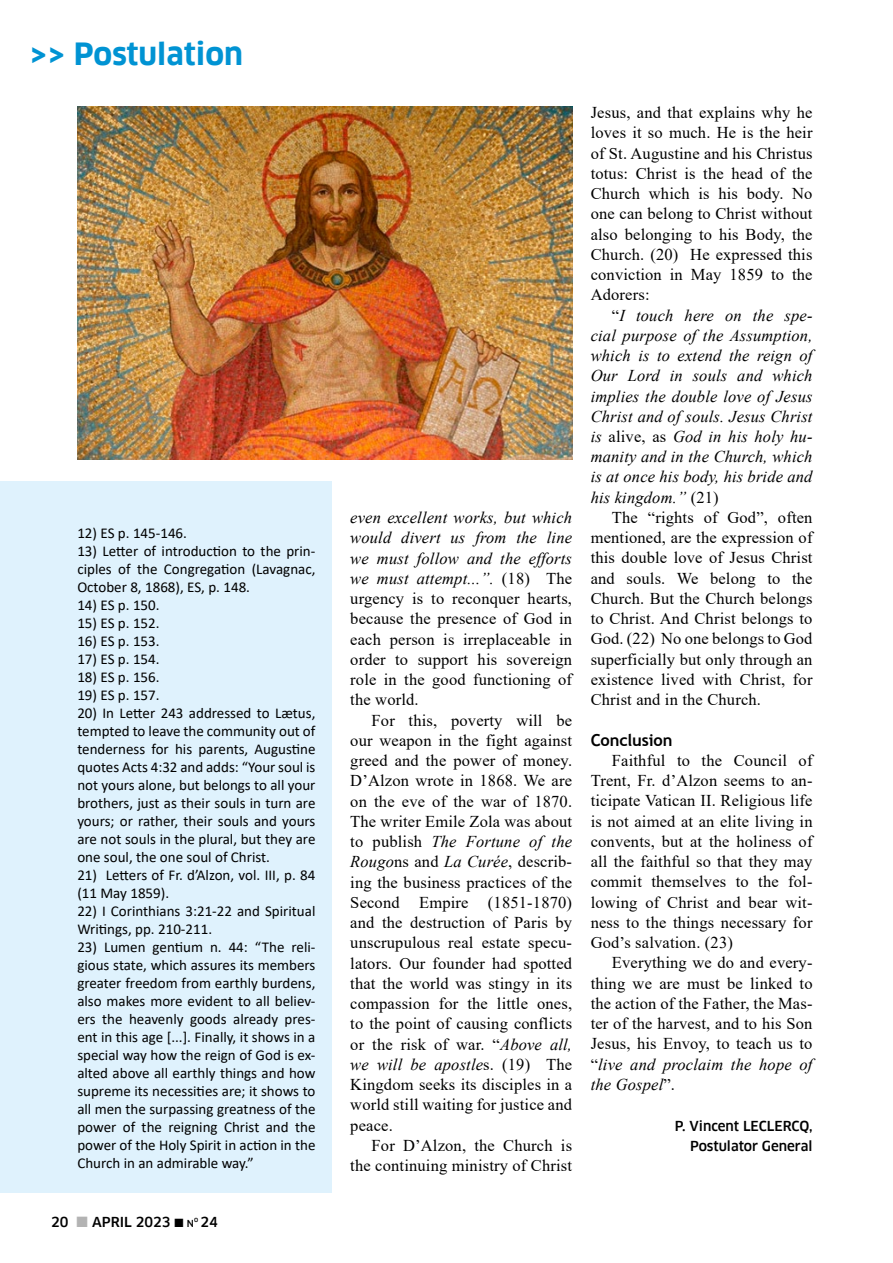
<style>
.page{position:relative;width:893px;height:1263px;background:#fff}
.page>*{position:absolute;margin:0;border:0;box-sizing:border-box;transform-origin:0 0}
.t1{font:700 30px "Clan";color:#0093d3}
.t2{font:16.5px/20.2px "Times New Roman";letter-spacing:.01em;color:#000;text-align:justify}
.t3{font:italic 16.5px/20.2px "Times New Roman";letter-spacing:.01em;color:#000;text-align:justify}
.t4{font:700 16.5px "Trebuchet MS";letter-spacing:-.01em;color:#000}
.t5{font:15px/18px "Calibri";color:#000;text-align:justify}
.t6{font:500 13.5px/20.2px "Clan";color:#000;text-align:right}
.t7{font:500 13.5px "Clan";color:#000}
.t8{font:500 5.55px "Clan";color:#000}
.s1{color:#b3b3b3}
.s2{font-size:9.45px}
.s3{font-style:italic}
.s4{font-style:normal}
</style>
<div class="page">
<div style="left:0;top:481px;width:332px;height:712px;background:#dff2fd"></div>
<img style="left:77px;top:107px;width:495px;height:353px">
<h1 class="t1" style="left:30px;top:37px;width:215px">&gt;&gt; Postulation</h1>
<p class="t5" style="left:77px;top:524px;width:111px">12) ES p. 145-146.</p>
<p class="t5" style="left:77px;top:542px;width:240px">13) Letter of introduction to the prin&shy;ciples of the Congregation (Lavagnac, October 8, 1868), ES, p. 148.</p>
<p class="t5" style="left:77px;top:596px;width:84px">14) ES p. 150.</p>
<p class="t5" style="left:77px;top:614px;width:84px">15) ES p. 152.</p>
<p class="t5" style="left:77px;top:632px;width:84px">16) ES p. 153.</p>
<p class="t5" style="left:77px;top:650px;width:84px">17) ES p. 154.</p>
<p class="t5" style="left:77px;top:668px;width:84px">18) ES p. 156.</p>
<p class="t5" style="left:77px;top:686px;width:84px">19) ES p. 157.</p>
<p class="t5" style="left:77px;top:704px;width:240px">20) In Letter 243 addressed to Lætus, tempted to leave the community out of tenderness for his parents, Augustine quotes Acts 4:32 and adds: “Your soul is not yours alone, but belongs to all your brothers, just as their souls in turn are yours; or rather, their souls and yours are not souls in the plural, but they are one soul, the one soul of Christ.</p>
<p class="t5" style="left:77px;top:866px;width:240px">21) Letters of Fr. d’Alzon, vol. III, p. 84 (11 May 1859).</p>
<p class="t5" style="left:77px;top:902px;width:240px">22) I Corinthians 3:21-22 and Spiritual<br>Writings, pp. 210-211.</p>
<p class="t5" style="left:77px;top:938px;width:240px">23) Lumen gentium n. 44: “The reli&shy;gious state, which assures its members greater freedom from earthly burdens, also makes more evident to all believ&shy;ers the heavenly goods already pres&shy;ent in this age [...]. Finally, it shows in a special way how the reign of God is ex&shy;alted above all earthly things and how supreme its necessities are; it shows to all men the surpassing greatness of the power of the reigning Christ and the power of the Holy Spirit in action in the Church in an admirable way.”</p>
<p class="t6" style="left:77px;top:1211px;width:119px"><span class="s1">■</span> APRIL 2023 ■ <span class="s2">n</span></p>
<p class="t8" style="left:194px;top:1217px;width:6px">o</p>
<p class="t6" style="left:51px;top:1211px;width:19px">20</p>
<p class="t7" style="left:200px;top:1214px;width:19px">24</p>
<p class="t2" style="left:350px;top:507px;width:223px"><span class="s3">even excellent works, but which would divert us from the line we must follow and the efforts we must attempt...”.</span> (18) The urgency is to reconquer hearts, because the presence of God in each person is irreplaceable in order to support his sovereign role in the good functioning of the world.</p>
<p class="t2" style="left:350px;top:709px;width:223px;text-indent:21px">For this, poverty will be our weapon in the fight against greed and the power of money.<br>D’Alzon wrote in 1868. We are on the eve of the war of 1870.<br>The writer Emile Zola was about to publish <span class="s3">The Fortune of the Rougo</span>ns and <span class="s3">La Curée</span>, describ&shy;ing the business practices of the Second Empire (1851-1870) and the destruction of Paris by unscrupulous real estate specu&shy;lators. Our founder had spotted that the world was stingy in its compassion for the little ones, to the point of causing conflicts or the risk of war. “<span class="s3">Above all, we will be apostle</span>s. (19) The Kingdom seeks its disciples in a world still waiting for justice and peace.</p>
<p class="t2" style="left:350px;top:1135px;width:223px;text-align:right">For D’Alzon, the Church is the continuing ministry of Christ</p>
<p class="t2" style="left:591px;top:102px;width:223px">Jesus, and that explains why he loves it so much. He is the heir of St. Augustine and his Christus totus: Christ is the head of the Church which is his body. No one can belong to Christ without also belonging to his Body, the Church. (20) He expressed this conviction in May 1859 to the Adorers:</p>
<p class="t3" style="left:591px;top:304px;width:223px;text-indent:21px"><span class="s4">“</span>I touch here on the spe&shy;cial purpose of the Assumption, which is to extend the reign of Our Lord in souls and which implies the double love of Jesus Christ and of souls. Jesus Christ is <span class="s4">alive, as</span> God in his holy hu&shy;manity and in the Church, which is at once his body, his bride and his kingdom.” <span class="s4">(21)</span></p>
<p class="t2" style="left:591px;top:507px;width:223px;text-indent:21px">The “rights of God”, often mentioned, are the expression of this double love of Jesus Christ and souls. We belong to the Church. But the Church belongs to Christ. And Christ belongs to God. (22) No one belongs to God superficially but only through an existence lived with Christ, for Christ and in the Church.</p>
<p class="t4" style="left:591px;top:729px;width:83px">Conclusion</p>
<p class="t2" style="left:591px;top:750px;width:223px;text-indent:21px">Faithful to the Council of Trent, Fr. d’Alzon seems to an&shy;ticipate Vatican II. Religious life is not aimed at an elite living in convents, but at the holiness of all the faithful so that they may commit themselves to the fol&shy;lowing of Christ and bear wit&shy;ness to the things necessary for God’s salvation. (23)</p>
<p class="t2" style="left:591px;top:952px;width:223px;text-indent:21px">Everything we do and every&shy;thing we are must be linked to the action of the Father, the Mas&shy;ter of the harvest, and to his Son Jesus, his Envoy, to teach us to “<span class="s3">live and proclaim the hope of the Gospel</span>”.</p>
<p class="t6" style="left:675px;top:1116px;width:139px">P. Vincent LECLERCQ,<br>Postulator General</p>
</div>
